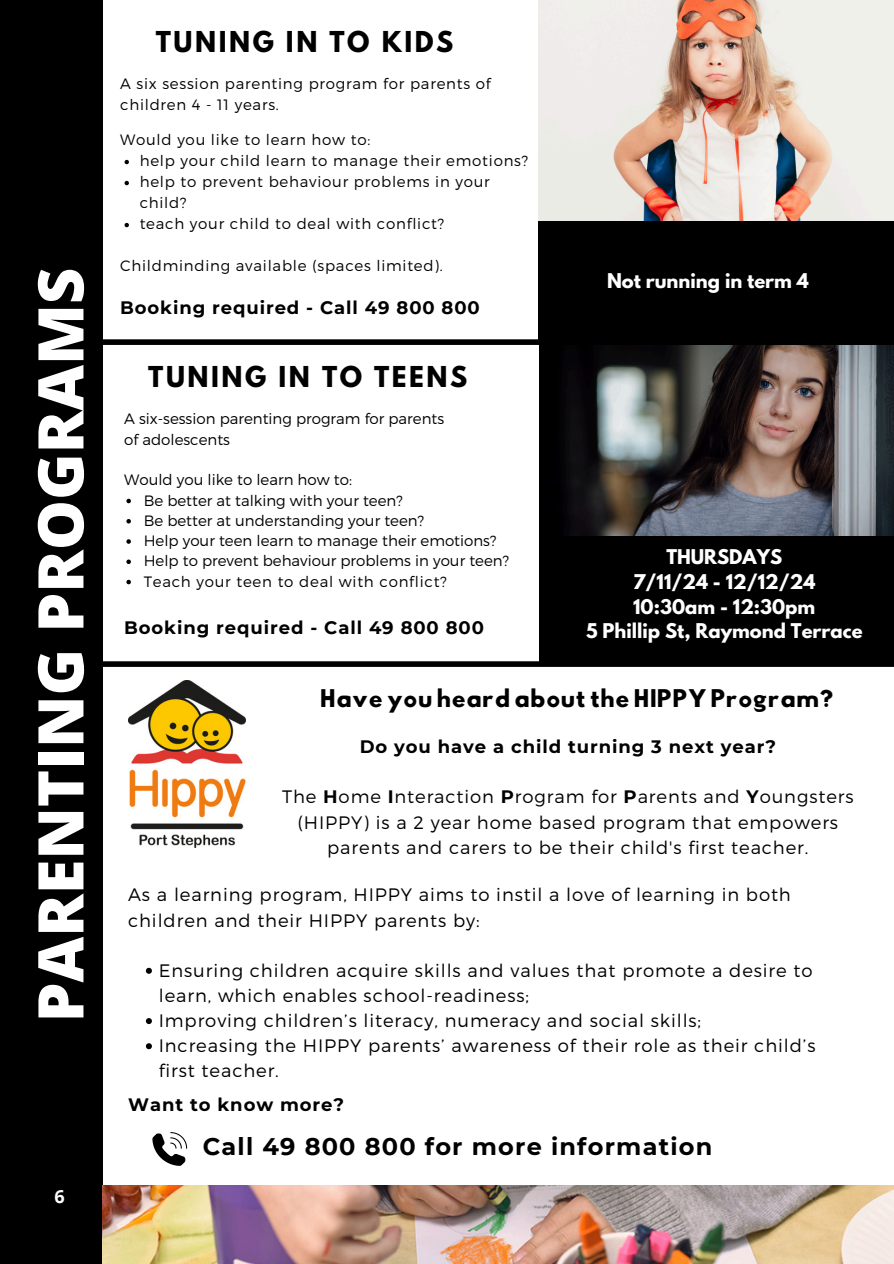
<style>
.page{position:relative;width:894px;height:1264px;background:#fff}
.page>*{position:absolute;margin:0;border:0;box-sizing:border-box;transform-origin:0 0}
.t1{font:800 63px "Open Sans";color:#fff}
.t2{font:700 25.5px "League Spartan";letter-spacing:.1em;color:#000}
.t3{font:700 24px "Montserrat";letter-spacing:.05em;color:#000}
.t4{font:21.6px "Hussar Bd";color:#000}
.t5{font:300 18px/25.2px "Montserrat";letter-spacing:.05em;color:#000}
.t6{font:700 18px "Montserrat";letter-spacing:.05em;color:#000}
.t7{font:700 18px/24.8px "League Spartan";color:#fff;text-align:center}
.t8{font:700 18px "Open Sans";color:#fff}
.t9{font:300 15px/21px "Montserrat";letter-spacing:.05em;color:#000}
.t10{font:300 15px "Montserrat";color:#000}
.s1{font-weight:700}
</style>
<div class="page">
<img style="left:539px;top:345px;width:354px;height:191px">
<div style="left:538px;top:536px;width:355px;height:129px;background:#000"></div>
<img style="left:538px;top:0;width:355px;height:221px">
<div style="left:537px;top:221px;width:356px;height:124px;background:#000"></div>
<div style="left:92px;top:339px;width:801px;height:6px;background:#000"></div>
<div style="left:0;top:0;width:103px;height:1263px;background:#000"></div>
<svg style="left:124px;top:160px;width:5px;height:4px"></svg>
<svg style="left:124px;top:181px;width:5px;height:4px"></svg>
<svg style="left:124px;top:223px;width:5px;height:4px"></svg>
<svg style="left:126px;top:499px;width:5px;height:4px"></svg>
<svg style="left:126px;top:519px;width:5px;height:4px"></svg>
<svg style="left:126px;top:539px;width:5px;height:5px"></svg>
<svg style="left:126px;top:559px;width:5px;height:5px"></svg>
<svg style="left:126px;top:580px;width:5px;height:4px"></svg>
<div style="left:100px;top:661px;width:793px;height:6px;background:#000"></div>
<img style="left:128px;top:680px;width:117px;height:167px">
<svg style="left:146px;top:967px;width:6px;height:6px"></svg>
<svg style="left:146px;top:1018px;width:6px;height:6px"></svg>
<svg style="left:146px;top:1043px;width:6px;height:6px"></svg>
<svg style="left:152px;top:1132px;width:35px;height:33px"></svg>
<img style="left:103px;top:1185px;width:790px;height:77px">
<p class="t1" style="left:16px;top:1022px;width:756px;rotate:-90deg">PARENTING PROGRAMS</p>
<h5 class="t8" style="left:55px;top:1183px;width:12px">6</h5>
<p class="t2" style="left:156px;top:30px;width:299px">TUNING IN TO KIDS</p>
<h1 class="t9" style="left:120px;top:72px;width:372px">A six session parenting program for parents of children 4 - 11 years.</h1>
<h2 class="t9" style="left:120px;top:128px;width:252px">Would you like to learn how to:</h2>
<p class="t9" style="left:140px;top:149px;width:390px">help your child learn to manage their emotions?</p>
<p class="t9" style="left:140px;top:170px;width:351px">help to prevent behaviour problems in your child?</p>
<p class="t9" style="left:140px;top:212px;width:306px">teach your child to deal with conflict?</p>
<p class="t9" style="left:120px;top:254px;width:324px">Childminding available (spaces limited).</p>
<p class="t6" style="left:120px;top:296px;width:361px">Booking required - Call 49 800 800</p>
<h5 class="t2" style="left:148px;top:364px;width:320px">TUNING IN TO TEENS</h5>
<h5 class="t10" style="left:124px;top:409px;width:321px">A six-session parenting program for parents</h5>
<h2 class="t10" style="left:124px;top:429px;width:107px">of adolescents</h2>
<p class="t10" style="left:124px;top:470px;width:229px">Would you like to learn how to:</p>
<p class="t10" style="left:144px;top:490px;width:260px">Be better at talking with your teen?</p>
<p class="t10" style="left:144px;top:510px;width:282px">Be better at understanding your teen?</p>
<p class="t10" style="left:144px;top:531px;width:354px">Help your teen learn to manage their emotions?</p>
<p class="t10" style="left:144px;top:551px;width:367px">Help to prevent behaviour problems in your teen?</p>
<p class="t9" style="left:144px;top:570px;width:304px">Teach your teen to deal with conflict?</p>
<p class="t6" style="left:124px;top:616px;width:361px">Booking required - Call 49 800 800</p>
<h5 class="t7" style="left:607px;top:271px;width:203px">Not running in term 4</h5>
<p class="t7" style="left:586px;top:546px;width:278px">THURSDAYS<br>7/11/24 - 12/12/24<br>10:30am - 12:30pm<br>5 Phillip St, Raymond Terrace</p>
<h5 class="t4" style="left:320px;top:688px;width:515px">Have you heard about the HIPPY Program?</h5>
<h6 class="t6" style="left:359px;top:735px;width:417px">Do you have a child turning 3 next year?</h6>
<h6 class="t5" style="left:282px;top:783px;width:573px;text-align:center">The <span class="s1">H</span>ome <span class="s1">I</span>nteraction <span class="s1">P</span>rogram for <span class="s1">P</span>arents and <span class="s1">Y</span>oungsters (HIPPY) is a 2 year home based program that empowers parents and carers to be their child's first teacher.</h6>
<p class="t5" style="left:128px;top:881px;width:664px">As a learning program, HIPPY aims to instil a love of learning in both children and their HIPPY parents by:</p>
<p class="t5" style="left:159px;top:956px;width:655px">Ensuring children acquire skills and values that promote a desire to learn, which enables school-readiness;</p>
<p class="t5" style="left:159px;top:1007px;width:543px">Improving children’s literacy, numeracy and social skills;</p>
<h5 class="t5" style="left:159px;top:1032px;width:658px">Increasing the HIPPY parents’ awareness of their role as their child’s first teacher.</h5>
<p class="t6" style="left:128px;top:1093px;width:217px">Want to know more?</p>
<h3 class="t3" style="left:203px;top:1131px;width:511px">Call 49 800 800 for more information</h3>
</div>
